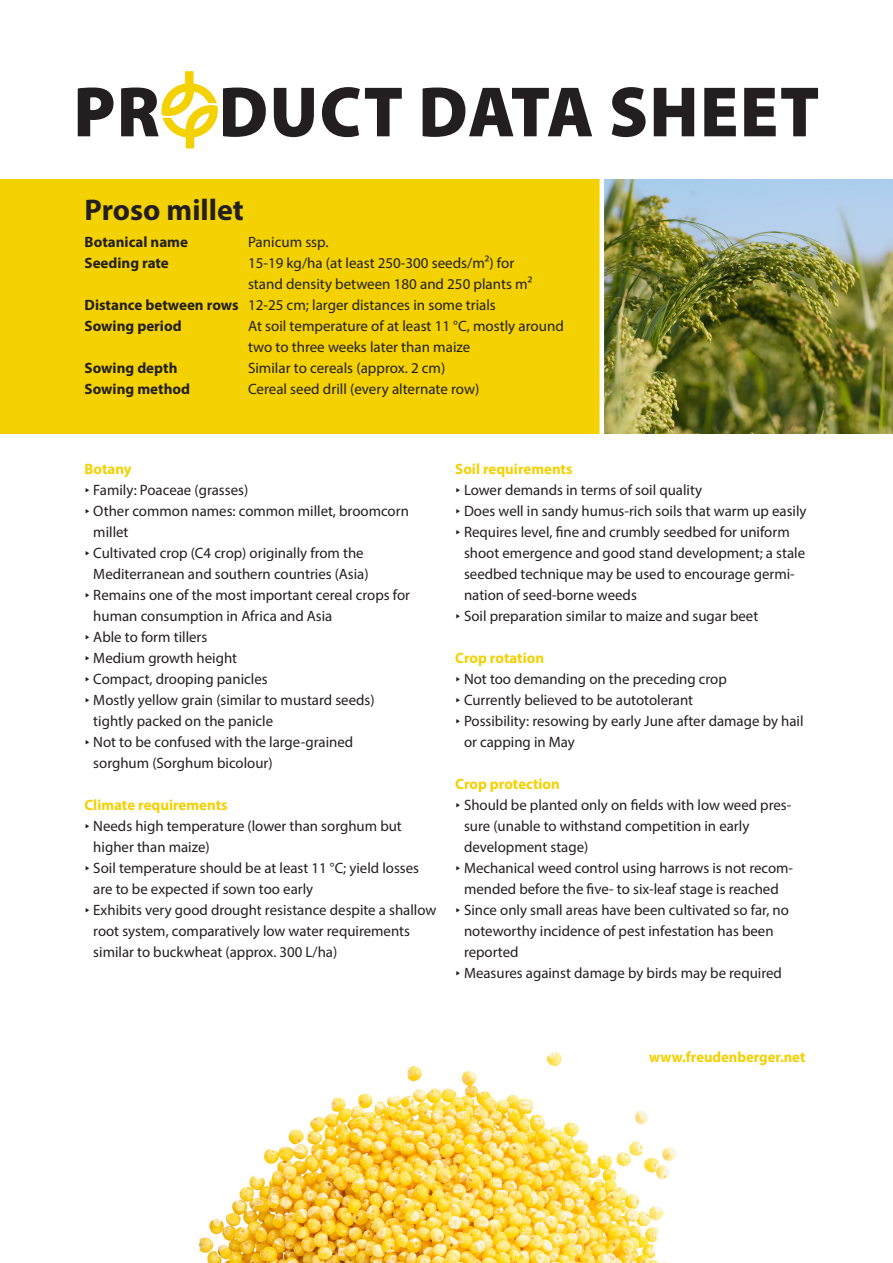
<style>
.page{position:relative;width:893px;height:1263px;background:#fff}
.page>*{position:absolute;margin:0;border:0;box-sizing:border-box;transform-origin:0 0}
.t1{font:900 71.85px "Myriad Pro";letter-spacing:.02em;color:#231f20}
.t2{font:700 30px "Myriad Pro";color:#231f20}
.t3{font:15px/21px "Myriad Pro";color:#231f20}
.t4{font:700 15px "Myriad Pro";color:#f4d102}
.t5{font:700 15px "Myriad Pro";color:#231f20}
.s1{font-weight:700}
.s2{font-family:"Geogrotesque"}
</style>
<div class="page">
<img style="left:198px;top:1052px;width:479px;height:211px">
<div style="left:0;top:179px;width:609px;height:255px;background:#f4d102"></div>
<img style="left:604px;top:179px;width:289px;height:255px">
<hr style="left:600px;top:176px;width:4px;height:262px;background:#fff">
<svg style="left:162px;top:71px;width:56px;height:77px"></svg>
<h1 class="t1" style="left:73px;top:64px;width:748px">PR DUCT DATA SHEET</h1>
<h2 class="t2" style="left:85px;top:191px;width:161px">Proso millet</h2>
<p class="t5" style="left:85px;top:232px;width:105px">Botanical name</p>
<p class="t3" style="left:248px;top:231px;width:82px">Panicum ssp.</p>
<p class="t5" style="left:85px;top:253px;width:86px">Seeding rate</p>
<p class="t3" style="left:248px;top:252px;width:268px">15-19 kg/ha (at least 250-300 seeds/m²) for</p>
<p class="t3" style="left:248px;top:273px;width:286px">stand density between 180 and 250 plants m²</p>
<p class="t3" style="left:85px;top:294px;width:413px"><span class="s1">Distance between rows</span> 12-25 cm; larger distances in some trials</p>
<p class="t5" style="left:85px;top:316px;width:99px">Sowing period</p>
<p class="t3" style="left:248px;top:315px;width:317px">At soil temperature of at least 11 °C, mostly around two to three weeks later than maize</p>
<p class="t5" style="left:85px;top:358px;width:94px">Sowing depth</p>
<p class="t3" style="left:248px;top:357px;width:199px">Similar to cereals (approx. 2 cm)</p>
<p class="t5" style="left:85px;top:379px;width:107px">Sowing method</p>
<p class="t3" style="left:248px;top:378px;width:233px">Cereal seed drill (every alternate row)</p>
<p class="t4" style="left:85px;top:459px;width:49px">Botany</p>
<p class="t3" style="left:85px;top:479px;width:165px"><span class="s2">∂</span> Family: Poaceae (grasses)</p>
<p class="t3" style="left:85px;top:500px;width:326px"><span class="s2">∂</span> Other common names: common millet, broomcorn</p>
<p class="t3" style="left:93px;top:521px;width:37px">millet</p>
<p class="t3" style="left:85px;top:542px;width:281px"><span class="s2">∂</span> Cultivated crop (C4 crop) originally from the</p>
<p class="t3" style="left:93px;top:563px;width:277px">Mediterranean and southern countries (Asia)</p>
<p class="t3" style="left:85px;top:584px;width:327px"><span class="s2">∂</span> Remains one of the most important cereal crops for</p>
<p class="t3" style="left:93px;top:605px;width:241px">human consumption in Africa and Asia</p>
<p class="t3" style="left:85px;top:626px;width:124px"><span class="s2">∂</span> Able to form tillers</p>
<p class="t3" style="left:85px;top:647px;width:154px"><span class="s2">∂</span> Medium growth height</p>
<p class="t3" style="left:85px;top:668px;width:185px"><span class="s2">∂</span> Compact, drooping panicles</p>
<p class="t3" style="left:85px;top:689px;width:292px"><span class="s2">∂</span> Mostly yellow grain (similar to mustard seeds)</p>
<p class="t3" style="left:93px;top:710px;width:181px">tightly packed on the panicle</p>
<p class="t3" style="left:85px;top:731px;width:270px"><span class="s2">∂</span> Not to be confused with the large-grained</p>
<p class="t3" style="left:93px;top:752px;width:181px">sorghum (Sorghum bicolour)</p>
<p class="t4" style="left:85px;top:795px;width:145px">Climate requirements</p>
<p class="t3" style="left:85px;top:815px;width:319px"><span class="s2">∂</span> Needs high temperature (lower than sorghum but</p>
<p class="t3" style="left:93px;top:836px;width:118px">higher than maize)</p>
<p class="t3" style="left:85px;top:857px;width:336px"><span class="s2">∂</span> Soil temperature should be at least 11 °C; yield losses</p>
<p class="t3" style="left:93px;top:878px;width:221px">are to be expected if sown too early</p>
<p class="t3" style="left:85px;top:899px;width:353px"><span class="s2">∂</span> Exhibits very good drought resistance despite a shallow</p>
<p class="t3" style="left:93px;top:920px;width:318px">root system, comparatively low water requirements</p>
<p class="t3" style="left:93px;top:941px;width:245px">similar to buckwheat (approx. 300 L/ha)</p>
<p class="t4" style="left:455px;top:459px;width:119px">Soil requirements</p>
<p class="t3" style="left:455px;top:479px;width:248px"><span class="s2">∂</span> Lower demands in terms of soil quality</p>
<p class="t3" style="left:455px;top:500px;width:353px"><span class="s2">∂</span> Does well in sandy humus-rich soils that warm up easily</p>
<p class="t3" style="left:455px;top:521px;width:336px"><span class="s2">∂</span> Requires level, fine and crumbly seedbed for uniform</p>
<p class="t3" style="left:464px;top:542px;width:343px">shoot emergence and good stand development; a stale</p>
<p class="t3" style="left:464px;top:563px;width:332px">seedbed technique may be used to encourage germi-</p>
<p class="t3" style="left:464px;top:584px;width:174px">nation of seed-borne weeds</p>
<p class="t3" style="left:455px;top:605px;width:305px"><span class="s2">∂</span> Soil preparation similar to maize and sugar beet</p>
<p class="t4" style="left:455px;top:648px;width:90px">Crop rotation</p>
<p class="t3" style="left:455px;top:668px;width:273px"><span class="s2">∂</span> Not too demanding on the preceding crop</p>
<p class="t3" style="left:455px;top:689px;width:239px"><span class="s2">∂</span> Currently believed to be autotolerant</p>
<p class="t3" style="left:455px;top:710px;width:350px"><span class="s2">∂</span> Possibility: resowing by early June after damage by hail</p>
<p class="t3" style="left:464px;top:731px;width:112px">or capping in May</p>
<p class="t4" style="left:455px;top:774px;width:106px">Crop protection</p>
<p class="t3" style="left:455px;top:794px;width:338px"><span class="s2">∂</span> Should be planted only on fields with low weed pres-</p>
<p class="t3" style="left:464px;top:815px;width:287px">sure (unable to withstand competition in early</p>
<p class="t3" style="left:464px;top:836px;width:126px">development stage)</p>
<p class="t3" style="left:455px;top:857px;width:339px"><span class="s2">∂</span> Mechanical weed control using harrows is not recom-</p>
<p class="t3" style="left:464px;top:878px;width:316px">mended before the five- to six-leaf stage is reached</p>
<p class="t3" style="left:455px;top:899px;width:335px"><span class="s2">∂</span> Since only small areas have been cultivated so far, no</p>
<p class="t3" style="left:464px;top:920px;width:311px">noteworthy incidence of pest infestation has been</p>
<p class="t3" style="left:464px;top:941px;width:56px">reported</p>
<p class="t3" style="left:455px;top:962px;width:328px"><span class="s2">∂</span> Measures against damage by birds may be required</p>
<p class="t4" style="left:649px;top:1047px;width:158px">www.freudenberger.net</p>
</div>
